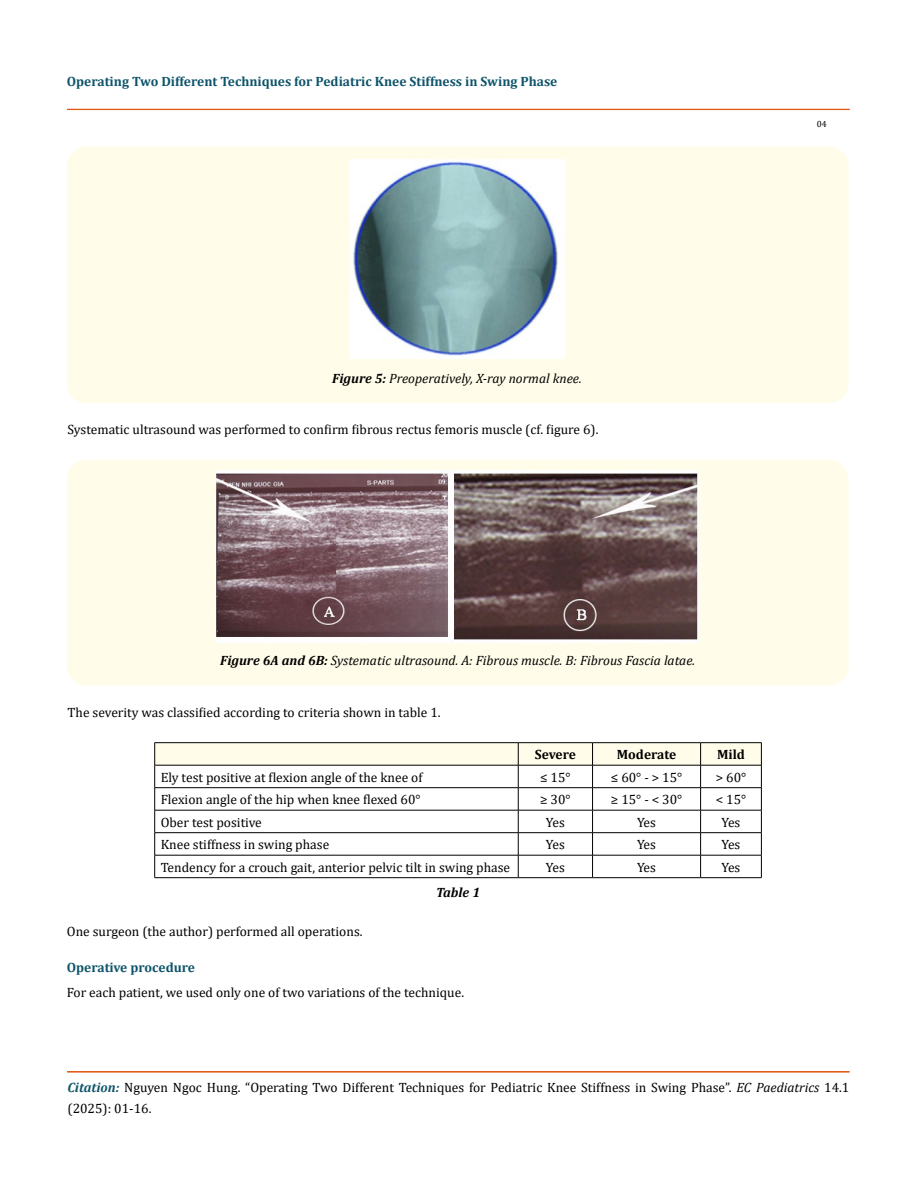
<style>
.page{position:relative;width:917px;height:1188px;background:#fff}
.page>*{position:absolute;margin:0;border:0;box-sizing:border-box;transform-origin:0 0}
.t1{font:13.5px/21px "Cambria";color:#000}
.t2{font:italic 13.5px "Cambria";color:#000}
.t3{font:700 13.5px "Cambria";color:#0e546a}
.t4{font:700 13.5px "Cambria";color:#000}
.t5{font:italic 700 13.5px "Cambria";color:#000}
.t6{font:9px "Cambria";color:#000}
.s1{font-weight:700}
.s2{font-weight:700;font-style:italic;color:#0e546a}
.s3{font-style:italic}
</style>
<div class="page">
<div style="left:67px;top:109px;width:782px;height:1px;border:1px solid #e05d1a"></div>
<div style="left:67px;top:147px;width:781px;height:256px;background:#fffde9;border-radius:19px"></div>
<img style="left:349px;top:159px;width:216px;height:200px">
<div style="left:67px;top:460px;width:781px;height:226px;background:#fffde9;border-radius:19px"></div>
<img style="left:216px;top:471px;width:482px;height:171px">
<hr style="left:154px;top:742px;width:364px;height:1px;background:#000">
<hr style="left:518px;top:742px;width:74px;height:1px;background:#000">
<hr style="left:592px;top:742px;width:108px;height:1px;background:#000">
<hr style="left:700px;top:742px;width:61px;height:1px;background:#000">
<svg style="left:154px;top:743px;width:608px;height:135px"></svg>
<hr style="left:154px;top:877px;width:364px;height:1px;background:#000">
<hr style="left:518px;top:877px;width:74px;height:1px;background:#000">
<hr style="left:592px;top:877px;width:108px;height:1px;background:#000">
<hr style="left:700px;top:877px;width:61px;height:1px;background:#000">
<p class="t3" style="left:67px;top:72px;width:492px">Operating Two Different Techniques for Pediatric Knee Stiffness in Swing Phase</p>
<p class="t6" style="left:816px;top:118px;width:11px">04</p>
<p class="t2" style="left:332px;top:369px;width:251px"><span class="s1">Figure 5:</span> Preoperatively, X-ray normal knee.</p>
<p class="t1" style="left:68px;top:418px;width:532px">Systematic ultrasound was performed to confirm fibrous rectus femoris muscle (cf. figure 6).</p>
<p class="t2" style="left:220px;top:651px;width:476px"><span class="s1">Figure 6A and 6B:</span> Systematic ultrasound. A: Fibrous muscle. B: Fibrous Fascia latae.</p>
<p class="t1" style="left:68px;top:702px;width:374px">The severity was classified according to criteria shown in table 1.</p>
<p class="t4" style="left:535px;top:745px;width:43px">Severe</p>
<p class="t4" style="left:616px;top:745px;width:61px">Moderate</p>
<p class="t4" style="left:717px;top:745px;width:29px">Mild</p>
<p class="t1" style="left:161px;top:767px;width:263px">Ely test positive at flexion angle of the knee of</p>
<p class="t1" style="left:540px;top:767px;width:32px">≤ 15°</p>
<p class="t1" style="left:611px;top:767px;width:73px">≤ 60° - &gt; 15°</p>
<p class="t1" style="left:715px;top:767px;width:32px">&gt; 60°</p>
<p class="t1" style="left:161px;top:789px;width:261px">Flexion angle of the hip when knee flexed 60°</p>
<p class="t1" style="left:540px;top:789px;width:32px">≥ 30°</p>
<p class="t1" style="left:611px;top:789px;width:73px">≥ 15° - &lt; 30°</p>
<p class="t1" style="left:715px;top:789px;width:32px">&lt; 15°</p>
<p class="t1" style="left:161px;top:812px;width:103px">Ober test positive</p>
<p class="t1" style="left:546px;top:812px;width:20px">Yes</p>
<p class="t1" style="left:637px;top:812px;width:20px">Yes</p>
<p class="t1" style="left:721px;top:812px;width:20px">Yes</p>
<p class="t1" style="left:161px;top:834px;width:170px">Knee stiffness in swing phase</p>
<p class="t1" style="left:546px;top:834px;width:20px">Yes</p>
<p class="t1" style="left:637px;top:834px;width:20px">Yes</p>
<p class="t1" style="left:721px;top:834px;width:20px">Yes</p>
<p class="t1" style="left:161px;top:857px;width:351px">Tendency for a crouch gait, anterior pelvic tilt in swing phase</p>
<p class="t1" style="left:546px;top:857px;width:20px">Yes</p>
<p class="t1" style="left:637px;top:857px;width:20px">Yes</p>
<p class="t1" style="left:721px;top:857px;width:20px">Yes</p>
<p class="t5" style="left:436px;top:883px;width:46px">Table 1</p>
<p class="t1" style="left:67px;top:921px;width:297px">One surgeon (the author) performed all operations.</p>
<p class="t3" style="left:67px;top:958px;width:130px">Operative procedure</p>
<p class="t1" style="left:67px;top:982px;width:399px">For each patient, we used only one of two variations of the technique.</p>
<p class="t1" style="left:68px;top:1077px;width:783px"><span class="s2">Citation:</span> Nguyen Ngoc Hung. “Operating Two Different Techniques for Pediatric Knee Stiffness in Swing Phase”. <span class="s3">EC Paediatrics</span> 14.1 (2025): 01-16.</p>
</div>
